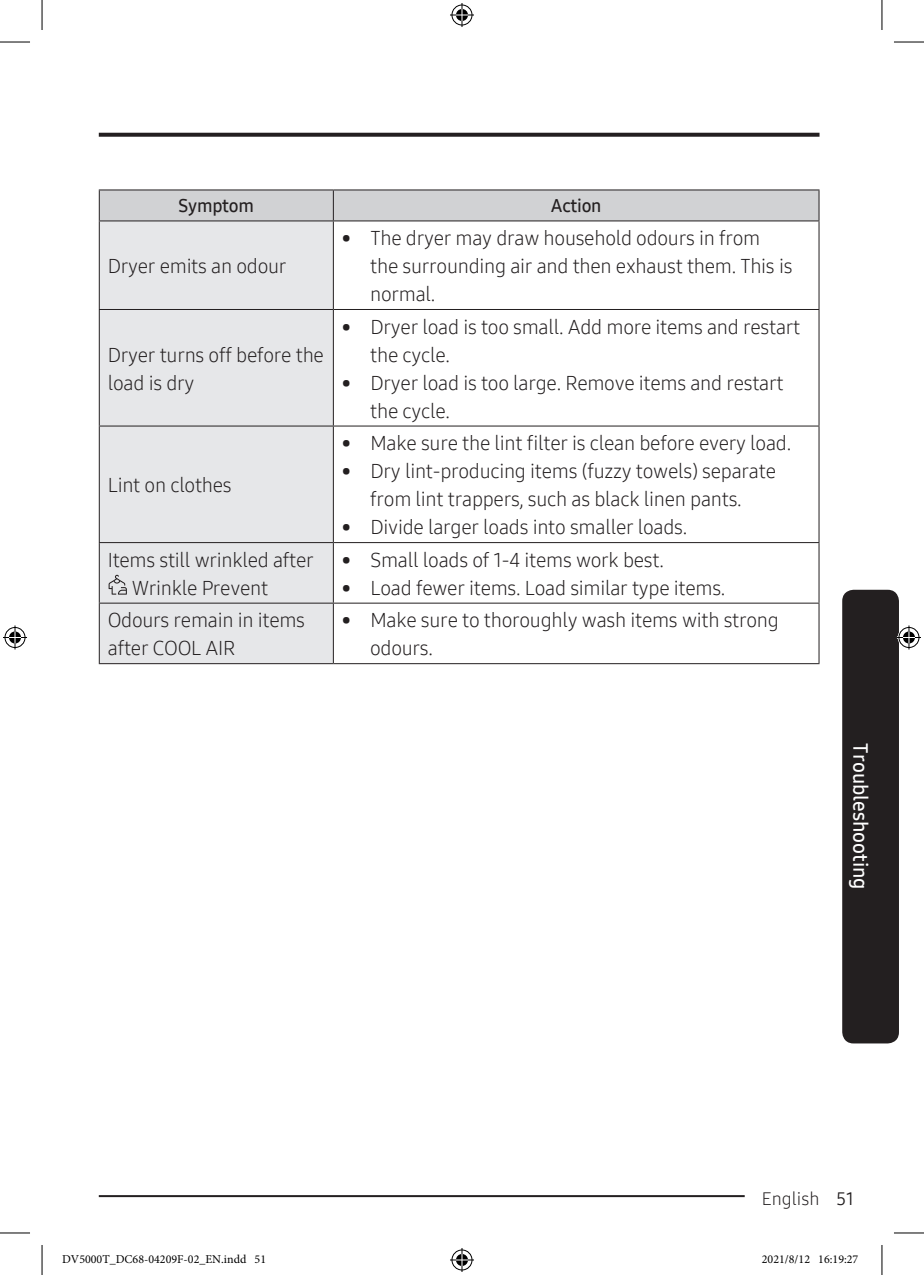
<style>
.page{position:relative;width:924px;height:1275px;background:#fff}
.page>*{position:absolute;margin:0;border:0;box-sizing:border-box;transform-origin:0 0}
.t1{font:20px/28px "Samsung One 300";letter-spacing:-.015em;color:#231f20}
.t2{font:20px "Samsung One 600";color:#fff}
.t3{font:18px "Samsung One 600";letter-spacing:-.015em;color:#231f20}
.t4{font:18px "Samsung One 300";color:#231f20}
.t5{font:12px "Minion Pro";color:#000}
.s1{font-family:"Samsung One 400"}
</style>
<div class="page">
<svg style="left:99px;top:133px;width:720px;height:4px;background:#322e2f"></svg>
<hr style="left:99px;top:1195px;width:691px;height:2px;background:#231f20">
<div style="left:744px;top:1187px;width:92px;height:20px;background:#fff"></div>
<div style="left:100px;top:190px;width:718px;height:30px;background:#d1d2d4"></div>
<div style="left:100px;top:221px;width:233px;height:442px;background:#e6e7e9"></div>
<hr style="left:99px;top:189px;width:234px;height:1px;background:#231f20">
<hr style="left:99px;top:190px;width:1px;height:30px;background:#231f20">
<hr style="left:333px;top:189px;width:486px;height:1px;background:#231f20">
<hr style="left:333px;top:190px;width:1px;height:30px;background:#231f20">
<hr style="left:818px;top:190px;width:1px;height:30px;background:#231f20">
<hr style="left:99px;top:220px;width:234px;height:1px;background:#231f20">
<hr style="left:99px;top:221px;width:1px;height:88px;background:#231f20">
<hr style="left:333px;top:220px;width:486px;height:1px;background:#231f20">
<hr style="left:333px;top:221px;width:1px;height:88px;background:#231f20">
<hr style="left:818px;top:221px;width:1px;height:88px;background:#231f20">
<hr style="left:99px;top:309px;width:234px;height:1px;background:#231f20">
<hr style="left:99px;top:310px;width:1px;height:115px;background:#231f20">
<hr style="left:333px;top:309px;width:486px;height:1px;background:#231f20">
<hr style="left:333px;top:310px;width:1px;height:115px;background:#231f20">
<hr style="left:818px;top:310px;width:1px;height:115px;background:#231f20">
<hr style="left:99px;top:425px;width:234px;height:1px;background:#231f20">
<hr style="left:99px;top:426px;width:1px;height:116px;background:#231f20">
<hr style="left:333px;top:425px;width:486px;height:1px;background:#231f20">
<hr style="left:333px;top:426px;width:1px;height:116px;background:#231f20">
<hr style="left:818px;top:426px;width:1px;height:116px;background:#231f20">
<hr style="left:99px;top:542px;width:234px;height:1px;background:#231f20">
<hr style="left:99px;top:543px;width:1px;height:59px;background:#231f20">
<hr style="left:333px;top:542px;width:486px;height:1px;background:#231f20">
<hr style="left:333px;top:543px;width:1px;height:59px;background:#231f20">
<hr style="left:818px;top:543px;width:1px;height:59px;background:#231f20">
<hr style="left:99px;top:602px;width:234px;height:1px;background:#231f20">
<hr style="left:99px;top:603px;width:1px;height:60px;background:#231f20">
<hr style="left:333px;top:602px;width:486px;height:1px;background:#231f20">
<hr style="left:333px;top:603px;width:1px;height:60px;background:#231f20">
<hr style="left:818px;top:603px;width:1px;height:60px;background:#231f20">
<hr style="left:99px;top:663px;width:234px;height:1px;background:#231f20">
<hr style="left:333px;top:663px;width:486px;height:1px;background:#231f20">
<svg style="left:108px;top:575px;width:19px;height:19px"></svg>
<div style="left:841px;top:590px;width:57px;height:453px;background:#231f20;border-radius:11px"></div>
<hr style="left:0;top:42px;width:30px;height:1px;background:#000">
<hr style="left:893px;top:42px;width:30px;height:1px;background:#000">
<hr style="left:0;top:1232px;width:30px;height:1px;background:#000">
<hr style="left:893px;top:1232px;width:30px;height:1px;background:#000">
<hr style="left:42px;top:0;width:1px;height:30px;background:#000">
<hr style="left:42px;top:1245px;width:1px;height:30px;background:#000">
<hr style="left:881px;top:0;width:1px;height:30px;background:#000">
<hr style="left:881px;top:1245px;width:1px;height:30px;background:#000">
<svg style="left:450px;top:3px;width:24px;height:24px"></svg>
<svg style="left:450px;top:1248px;width:24px;height:24px"></svg>
<svg style="left:3px;top:625px;width:24px;height:24px"></svg>
<svg style="left:897px;top:625px;width:23px;height:24px"></svg>
<p class="t3" style="left:178px;top:194px;width:77px">Symptom</p>
<p class="t3" style="left:550px;top:194px;width:52px">Action</p>
<p class="t1" style="left:108px;top:252px;width:180px">Dryer emits an odour</p>
<p class="t1" style="left:108px;top:340px;width:217px">Dryer turns off before the load is dry</p>
<p class="t1" style="left:108px;top:471px;width:125px">Lint on clothes</p>
<p class="t1" style="left:370px;top:224px;width:423px;text-indent:-28px">• The dryer may draw household odours in from the surrounding air and then exhaust them. This is normal.</p>
<p class="t1" style="left:370px;top:312px;width:431px;text-indent:-28px">• Dryer load is too small. Add more items and restart the cycle.</p>
<p class="t1" style="left:370px;top:368px;width:415px;text-indent:-28px">• Dryer load is too large. Remove items and restart the cycle.</p>
<p class="t1" style="left:342px;top:429px;width:450px">• Make sure the lint filter is clean before every load.</p>
<p class="t1" style="left:342px;top:457px;width:435px;text-align:center">• Dry lint-producing items (fuzzy towels) separate from lint trappers, such as black linen pants.</p>
<p class="t1" style="left:342px;top:513px;width:347px">• Divide larger loads into smaller loads.</p>
<p class="t1" style="left:132px;top:545px;width:183px;text-indent:-24px">Items still wrinkled after<br>Wrinkle Prevent</p>
<p class="t1" style="left:342px;top:545px;width:323px">• Small loads of 1-4 items work best.</p>
<p class="t1" style="left:342px;top:573px;width:385px">• Load fewer items. Load similar type items.</p>
<p class="t1" style="left:108px;top:606px;width:199px">Odours remain in items after COOL AIR</p>
<p class="t1" style="left:370px;top:606px;width:410px;text-indent:-28px">• Make sure to thoroughly wash items with strong odours.</p>
<p class="t2" style="left:873px;top:743px;width:148px;rotate:90deg">Troubleshooting</p>
<p class="t4" style="left:761px;top:1186px;width:94px">English <span class="s1">51</span></p>
<p class="t5" style="left:62px;top:1251px;width:205px">DV5000T_DC68-04209F-02_EN.indd 51</p>
<p class="t5" style="left:761px;top:1251px;width:98px">2021/8/12 16:19:27</p>
</div>
